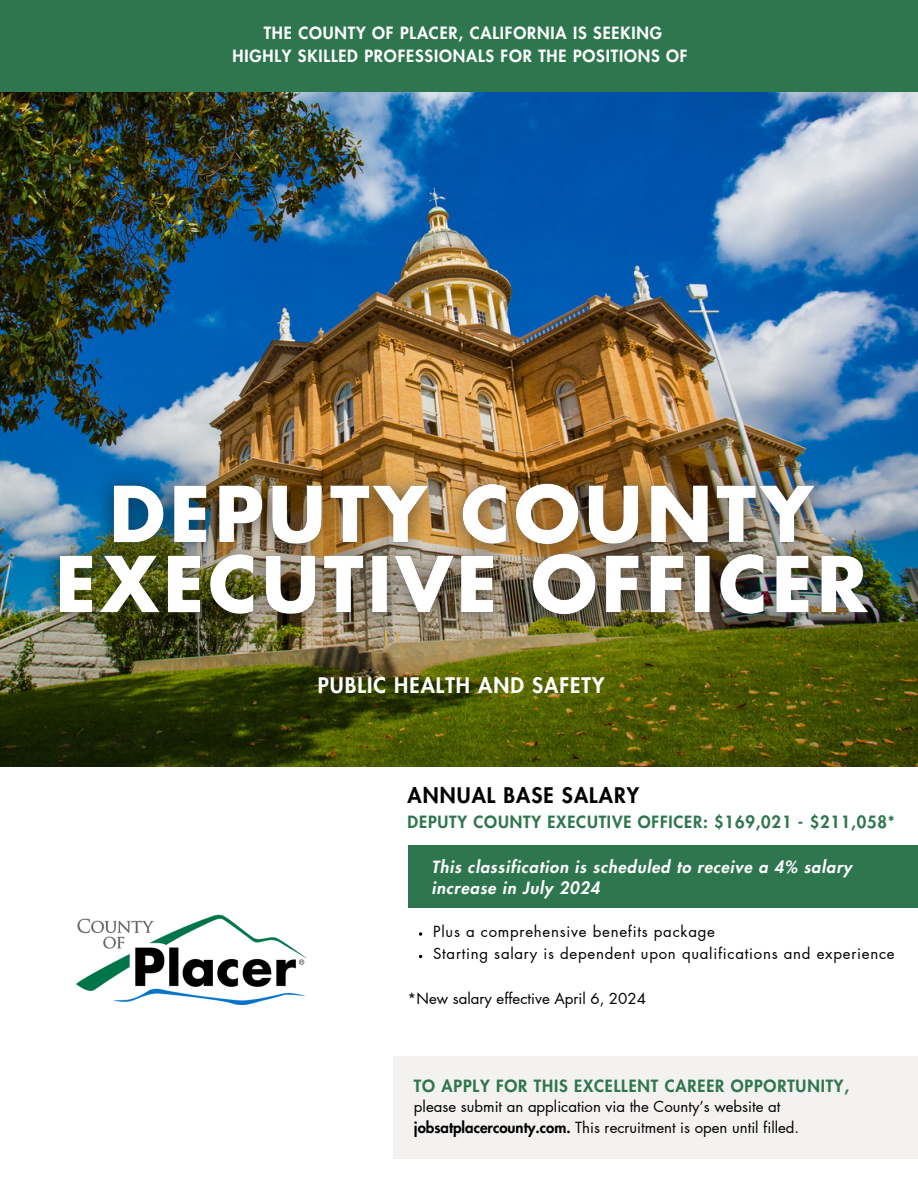
<style>
.page{position:relative;width:918px;height:1188px;background:#fff}
.page>*{position:absolute;margin:0;border:0;box-sizing:border-box;transform-origin:0 0}
.t1{font:800 21px "Futura LT Pro";letter-spacing:.05em;color:#fff}
.t2{font:800 21px "Futura LT Pro";letter-spacing:.05em;color:#000}
.t3{font:800 16.5px "Futura LT Pro";letter-spacing:.05em;color:#2e764e}
.t4{font:800 16.5px "Futura LT Pro";letter-spacing:.05em;color:#fff}
.t5{font:italic 800 16.5px/21.3px "Futura LT Pro";letter-spacing:.05em;color:#fff}
.t6{font:15px/20.2px "Futura LT Pro";color:#000}
.t7{font:15px/22.5px "Futura LT Pro";letter-spacing:.05em;color:#000}
.s1{font-weight:800}
</style>
<div class="page">
<svg style="left:419px;top:932px;width:3px;height:4px"></svg>
<div style="left:408px;top:845px;width:510px;height:62px;background:#2e764e"></div>
<div style="left:394px;top:1057px;width:524px;height:102px;background:#f4f2f0"></div>
<img style="left:0;top:92px;width:918px;height:675px">
<div style="left:0;top:0;width:918px;height:92px;background:#2e764e"></div>
<img style="left:76px;top:914px;width:231px;height:90px">
<img style="left:26px;top:454px;width:877px;height:197px">
<p class="t4" style="left:264px;top:26px;width:400px">THE COUNTY OF PLACER, CALIFORNIA IS SEEKING</p>
<p class="t4" style="left:233px;top:48px;width:457px">HIGHLY SKILLED PROFESSIONALS FOR THE POSITIONS OF</p>
<p class="t1" style="left:318px;top:675px;width:288px">PUBLIC HEALTH AND SAFETY</p>
<h1 class="t2" style="left:408px;top:786px;width:233px">ANNUAL BASE SALARY</h1>
<p class="t3" style="left:408px;top:814px;width:489px">DEPUTY COUNTY EXECUTIVE OFFICER: $169,021 - $211,058*</p>
<h3 class="t5" style="left:431px;top:857px;width:422px">This classification is scheduled to receive a 4% salary increase in July 2024</h3>
<p class="t7" style="left:433px;top:921px;width:463px">Plus a comprehensive benefits package<br>Starting salary is dependent upon qualifications and experience</p>
<p class="t6" style="left:408px;top:989px;width:240px">*New salary effective April 6, 2024</p>
<p class="t3" style="left:414px;top:1079px;width:437px">TO APPLY FOR THIS EXCELLENT CAREER OPPORTUNITY,</p>
<p class="t6" style="left:414px;top:1097px;width:387px">please submit an application via the County’s website at <span class="s1">jobsatplacercounty.com.</span> This recruitment is open until filled.</p>
</div>
